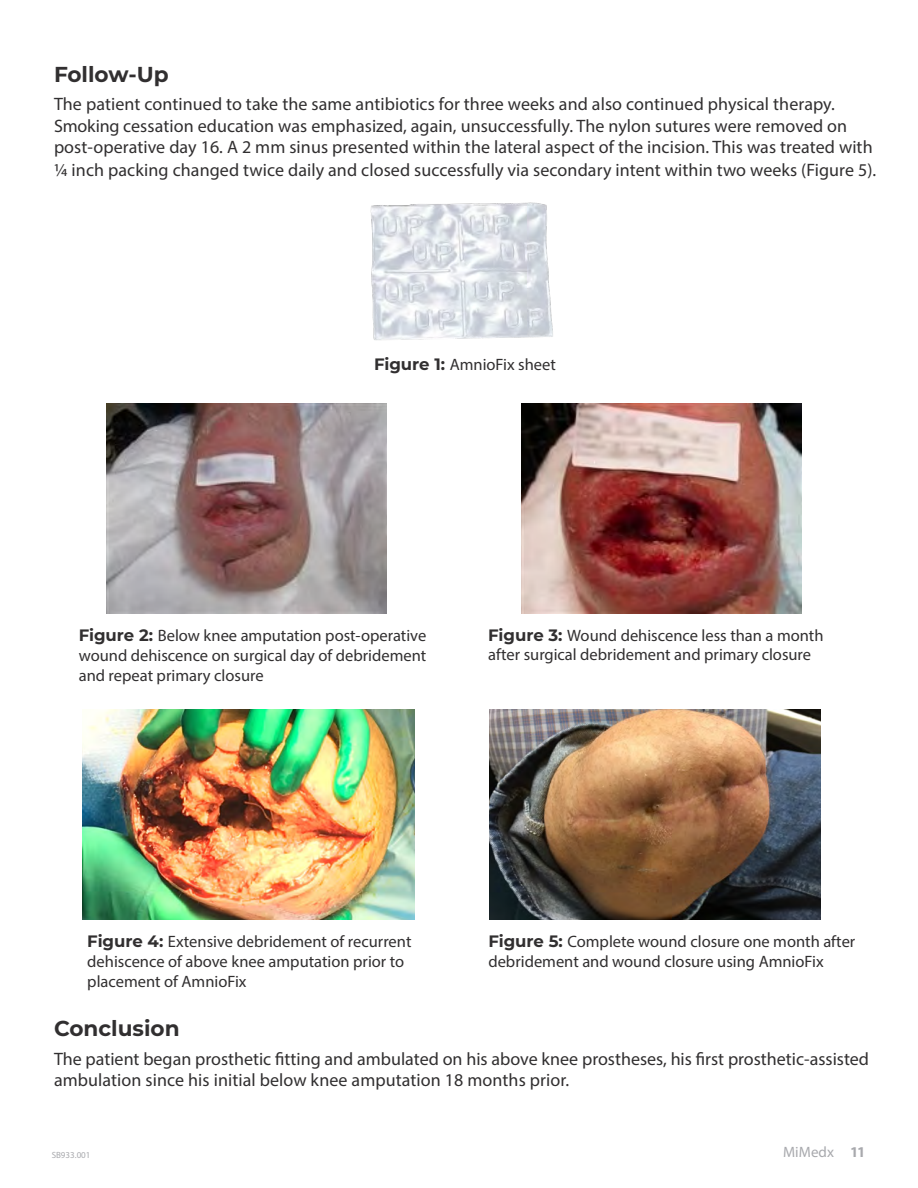
<style>
.page{position:relative;width:918px;height:1188px;background:#fff}
.page>*{position:absolute;margin:0;border:0;box-sizing:border-box;transform-origin:0 0}
.t1{font:700 21.6px "Montserrat";color:#312f30}
.t2{font:18px/21.9px "Myriad Pro";letter-spacing:.005em;color:#312f30}
.t3{font:16.5px/19.8px "Myriad Pro";color:#312f30}
.t4{font:15px "Myriad Pro";letter-spacing:.005em;color:#a8a9ad}
.t5{font:9px "Myriad Pro";color:#a8a9ad}
.s1{font-family:"Montserrat";font-weight:700}
.s2{font-weight:700}
</style>
<div class="page">
<img style="left:83px;top:709px;width:331px;height:210px">
<img style="left:489px;top:710px;width:332px;height:210px">
<img style="left:106px;top:404px;width:280px;height:210px">
<img style="left:521px;top:403px;width:280px;height:210px">
<img style="left:370px;top:202px;width:183px;height:138px">
<p class="t1" style="left:54px;top:58px;width:116px">Follow-Up</p>
<p class="t2" style="left:54px;top:93px;width:824px">The patient continued to take the same antibiotics for three weeks and also continued physical therapy.<br>Smoking cessation education was emphasized, again, unsuccessfully. The nylon sutures were removed on post-operative day 16. A 2 mm sinus presented within the lateral aspect of the incision. This was treated with ¼ inch packing changed twice daily and closed successfully via secondary intent within two weeks (Figure 5).</p>
<p class="t3" style="left:374px;top:354px;width:183px"><span class="s1">Figure 1:</span> AmnioFix sheet</p>
<p class="t3" style="left:79px;top:625px;width:349px;text-align:justify"><span class="s1">Figure 2:</span> Below knee amputation post-operative wound dehiscence on surgical day of debridement and repeat primary closure</p>
<p class="t3" style="left:488px;top:625px;width:337px"><span class="s1">Figure 3:</span> Wound dehiscence less than a month after surgical debridement and primary closure</p>
<p class="t3" style="left:87px;top:931px;width:326px"><span class="s1">Figure 4:</span> Extensive debridement of recurrent dehiscence of above knee amputation prior to placement of AmnioFix</p>
<p class="t3" style="left:488px;top:931px;width:368px"><span class="s1">Figure 5:</span> Complete wound closure one month after debridement and wound closure using AmnioFix</p>
<p class="t1" style="left:54px;top:1013px;width:127px">Conclusion</p>
<p class="t2" style="left:54px;top:1048px;width:817px">The patient began prosthetic fitting and ambulated on his above knee prostheses, his first prosthetic-assisted ambulation since his initial below knee amputation 18 months prior.</p>
<p class="t5" style="left:52px;top:1149px;width:40px">SB933.001</p>
<p class="t4" style="left:783px;top:1143px;width:84px">MiMedx <span class="s2">11</span></p>
</div>
